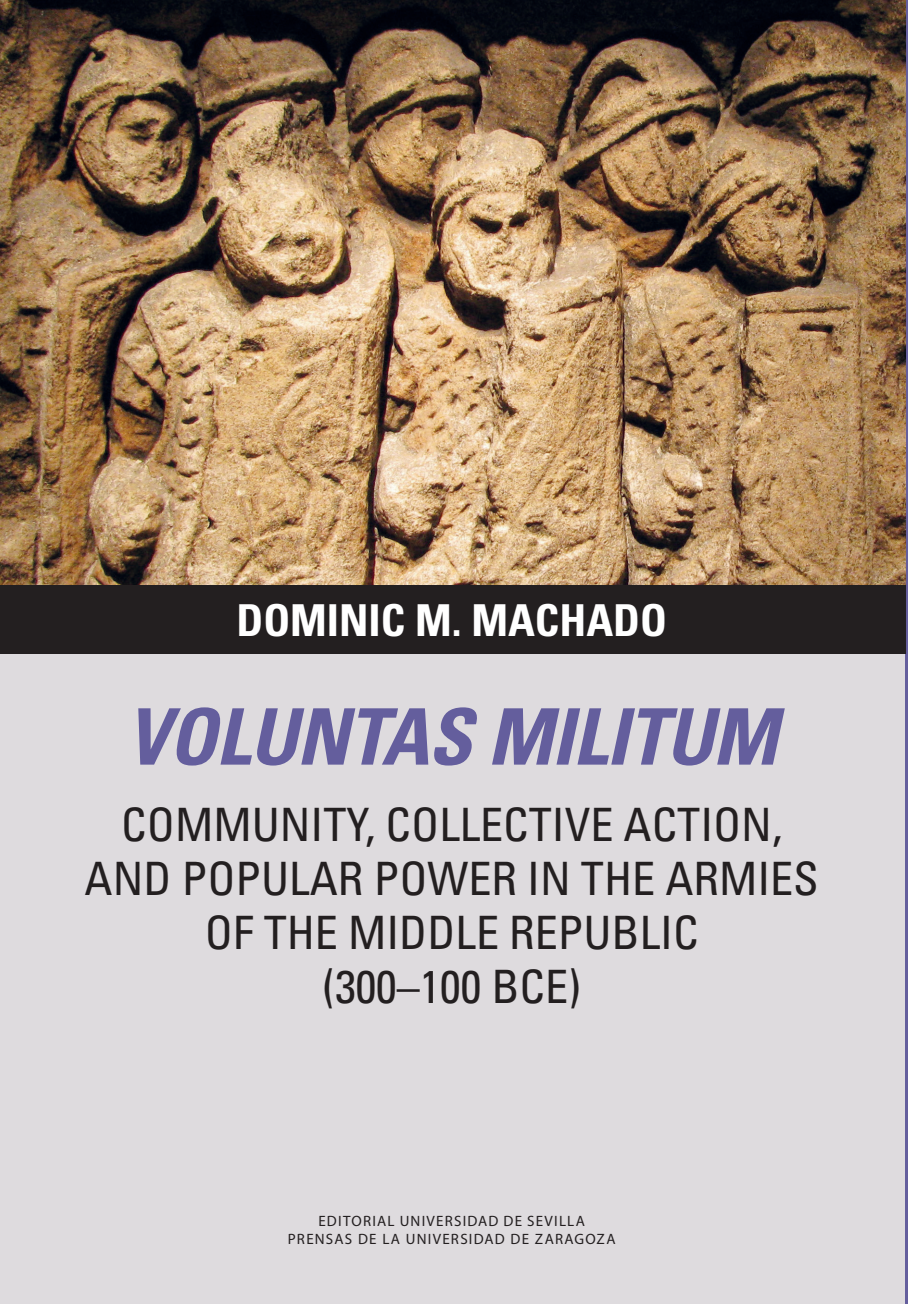
<style>
.page{position:relative;width:908px;height:1304px;background:#fff}
.page>*{position:absolute;margin:0;border:0;box-sizing:border-box;transform-origin:0 0}
.t1{font:italic 700 condensed 78px "Univers LT Std";letter-spacing:-.01em;color:#645e9d}
.t2{font:condensed 46px/54px "Univers LT Std";color:#231f20;text-align:center}
.t3{font:700 condensed 44px "Univers LT Std";color:#fff}
.t4{font:15px/18px "Myriad Pro";letter-spacing:.08em;color:#231f20;text-align:center}
</style>
<div class="page">
<div style="left:0;top:128px;width:905px;height:1176px;background:#dedbde"></div>
<hr style="left:905px;top:0;width:2px;height:1304px;background:#645e9d">
<img style="left:0;top:0;width:905px;height:586px">
<div style="left:0;top:586px;width:905px;height:68px;background:#231f20"></div>
<p class="t3" style="left:236px;top:594px;width:432px">DOMINIC M. MACHADO</p>
<h1 class="t1" style="left:126px;top:689px;width:652px">VOLUNTAS MILITUM</h1>
<p class="t2" style="left:85px;top:797px;width:735px">COMMUNITY, COLLECTIVE ACTION,<br>AND POPULAR POWER IN THE ARMIES<br>OF THE MIDDLE REPUBLIC<br>(300–100 BCE)</p>
<p class="t4" style="left:288px;top:1212px;width:329px">EDITORIAL UNIVERSIDAD DE SEVILLA<br>PRENSAS DE LA UNIVERSIDAD DE ZARAGOZA</p>
</div>
